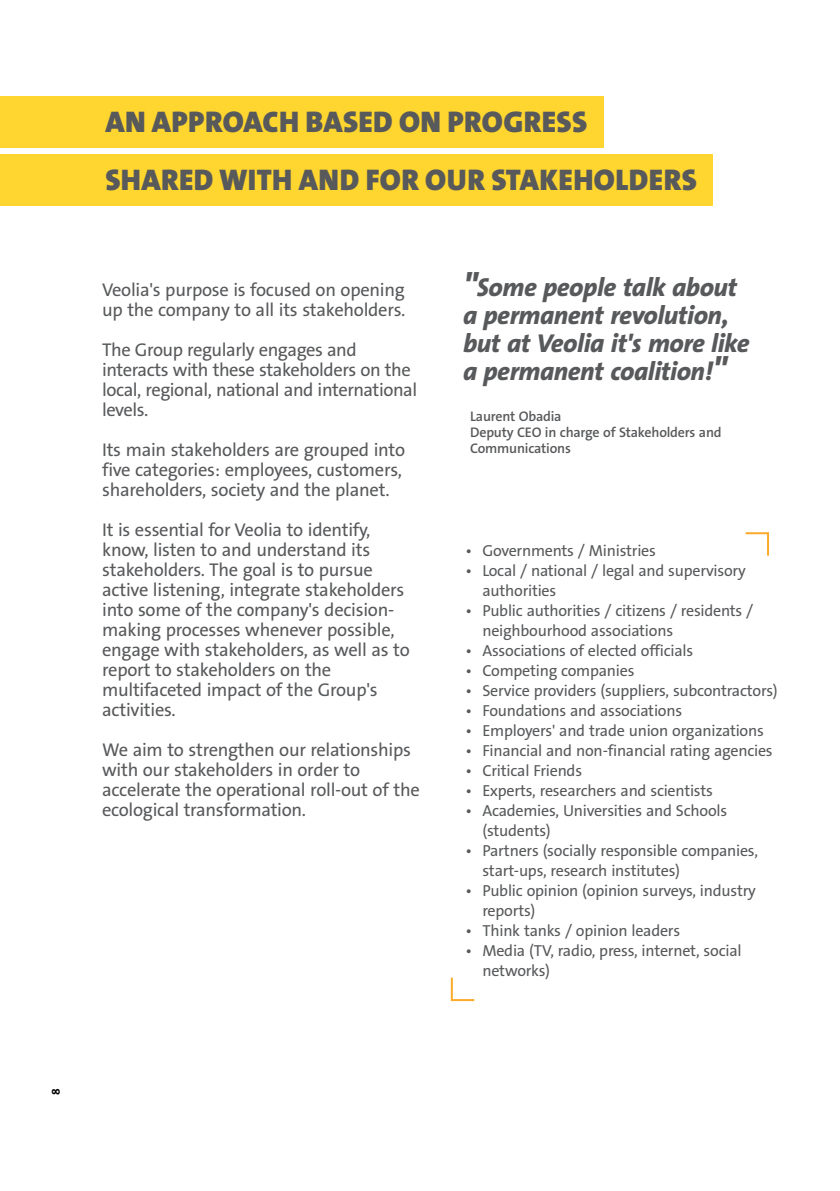
<style>
.page{position:relative;width:840px;height:1191px;background:#fff}
.page>*{position:absolute;margin:0;border:0;box-sizing:border-box;transform-origin:0 0}
.t1{font:30px/57.8px "The Sans Veolia W9 Blk";letter-spacing:.015em;color:#58595b}
.t2{font:26px/28px "The Sans Veolia W8 Ex Bld It";letter-spacing:-.015em;color:#58595b}
.t3{font:18.4px/20px "The Sans Veolia W5 Pla";letter-spacing:-.015em;color:#58595b}
.t4{font:16px/20px "The Sans Veolia W5 Pla";letter-spacing:-.015em;color:#58595b}
.t5{font:14px/16px "The Sans Veolia W6 Se Bld";letter-spacing:-.015em;color:#58595b}
.t6{font:12px "The Sans Veolia W7 Bld";color:#000}
.s1{font-size:34px}
</style>
<div class="page">
<div style="left:0;top:97px;width:602px;height:51px;background:#ffd530"></div>
<div style="left:0;top:155px;width:712px;height:51px;background:#ffd530"></div>
<svg style="left:450px;top:977px;width:25px;height:25px"></svg>
<svg style="left:745px;top:532px;width:24px;height:24px"></svg>
<h1 class="t1" style="left:105px;top:93px;width:592px">AN APPROACH BASED ON PROGRESS<br>SHARED WITH AND FOR OUR STAKEHOLDERS</h1>
<p class="t3" style="left:102px;top:280px;width:304px">Veolia's purpose is focused on opening up the company to all its stakeholders.</p>
<p class="t3" style="left:102px;top:340px;width:316px">The Group regularly engages and interacts with these stakeholders on the local, regional, national and international levels.</p>
<p class="t3" style="left:102px;top:440px;width:304px">Its main stakeholders are grouped into five categories: employees, customers, shareholders, society and the planet.</p>
<p class="t3" style="left:102px;top:520px;width:309px">It is essential for Veolia to identify, know, listen to and understand its stakeholders. The goal is to pursue active listening, integrate stakeholders into some of the company's decision&shy;making processes whenever possible, engage with stakeholders, as well as to report to stakeholders on the multifaceted impact of the Group's activities.</p>
<p class="t3" style="left:102px;top:740px;width:319px">We aim to strengthen our relationships with our stakeholders in order to accelerate the operational roll-out of the ecological transformation.</p>
<h2 class="t2" style="left:463px;top:274px;width:288px"><span class="s1">"</span>Some people talk about a permanent revolution, but at Veolia it's more like a permanent coalition!<span class="s1">"</span></h2>
<p class="t5" style="left:470px;top:408px;width:253px">Laurent Obadia<br>Deputy CEO in charge of Stakeholders and<br>Communications</p>
<p class="t4" style="left:465px;top:540px;width:192px">• Governments / Ministries</p>
<p class="t4" style="left:482px;top:560px;width:265px;text-indent:-17px">• Local / national / legal and supervisory authorities</p>
<p class="t4" style="left:482px;top:600px;width:272px;text-indent:-17px">• Public authorities / citizens / residents / neighbourhood associations</p>
<p class="t4" style="left:465px;top:640px;width:229px">• Associations of elected officials</p>
<p class="t4" style="left:465px;top:660px;width:170px">• Competing companies</p>
<p class="t4" style="left:465px;top:680px;width:313px">• Service providers (suppliers, subcontractors)</p>
<p class="t4" style="left:465px;top:700px;width:218px">• Foundations and associations</p>
<p class="t4" style="left:465px;top:720px;width:300px">• Employers' and trade union organizations</p>
<p class="t4" style="left:465px;top:740px;width:308px">• Financial and non-financial rating agencies</p>
<p class="t4" style="left:465px;top:760px;width:118px">• Critical Friends</p>
<p class="t4" style="left:465px;top:780px;width:249px">• Experts, researchers and scientists</p>
<p class="t4" style="left:482px;top:800px;width:246px;text-indent:-17px">• Academies, Universities and Schools (students)</p>
<p class="t4" style="left:482px;top:840px;width:277px;text-indent:-17px">• Partners (socially responsible companies, start-ups, research institutes)</p>
<p class="t4" style="left:482px;top:880px;width:275px;text-indent:-17px">• Public opinion (opinion surveys, industry reports)</p>
<p class="t4" style="left:465px;top:920px;width:216px">• Think tanks / opinion leaders</p>
<p class="t4" style="left:482px;top:940px;width:260px;text-indent:-17px">• Media (TV, radio, press, internet, social networks)</p>
<p class="t6" style="left:48px;top:1094px;width:8px;rotate:-90deg">8</p>
</div>
